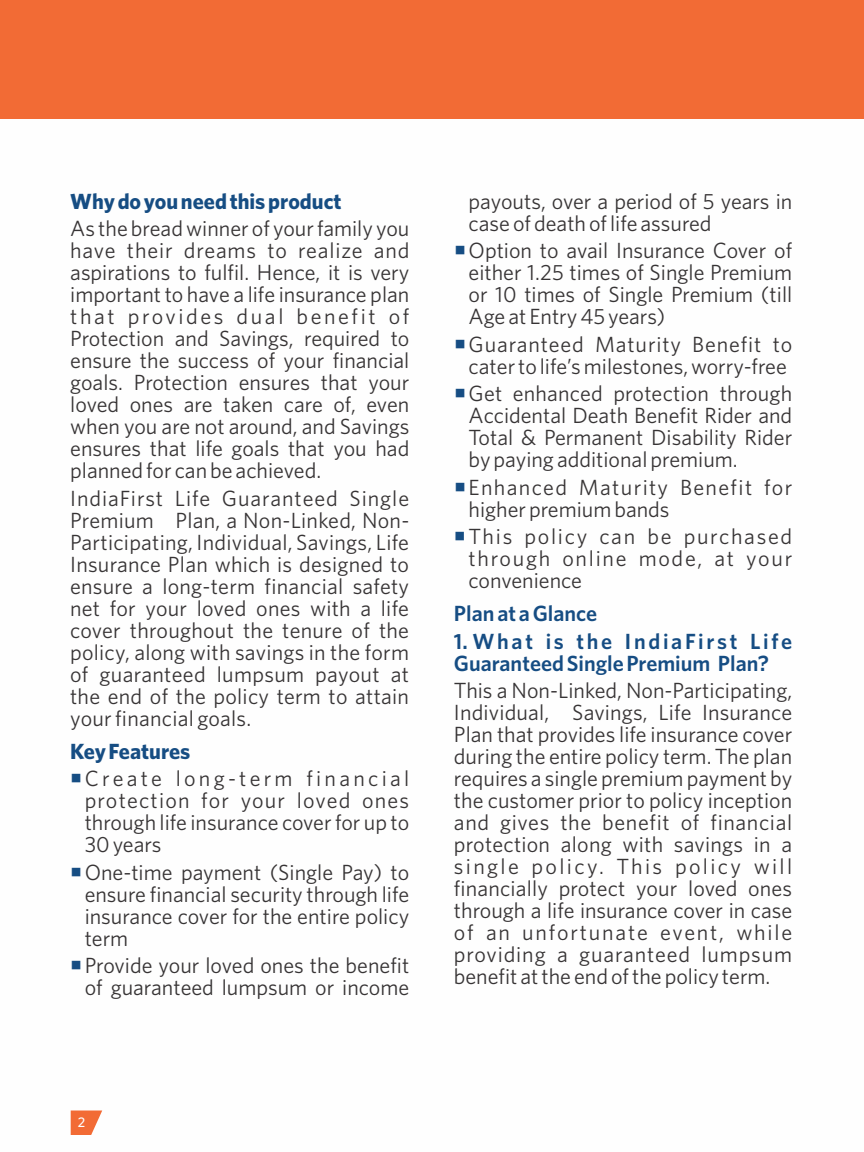
<style>
.page{position:relative;width:864px;height:1152px;background:#fff}
.page>*{position:absolute;margin:0;border:0;box-sizing:border-box;transform-origin:0 0}
.t1{font:22px/22px "Whitney";color:#373435;text-align:justify}
.t2{font:600 22px/22px "Whitney";color:#164d83}
.t3{font:22px/22px "Whitney";letter-spacing:.06em;color:#373435}
.t4{font:700 22px "Whitney";color:#164d83}
.t5{font:500 14px "Whitney";color:#fefefe}
.s1{color:#164d83}
</style>
<div class="page">
<div style="left:0;top:0;width:864px;height:119px;background:#f26b35"></div>
<svg style="left:71px;top:1111px;width:31px;height:24px"></svg>
<p class="t4" style="left:70px;top:193px;width:273px">Why do you need this product</p>
<p class="t1" style="left:70px;top:219px;width:341px">As the bread winner of your family you have their dreams to realize and aspirations to fulfil. Hence, it is very important to have a life insurance plan that provides dual benefit of Protection and Savings, required to ensure the success of your financial goals. Protection ensures that your loved ones are taken care of, even when you are not around, and Savings ensures that life goals that you had planned for can be achieved.</p>
<p class="t1" style="left:70px;top:489px;width:341px">IndiaFirst Life Guaranteed Single Premium Plan, a Non-Linked, Non-Participating, Individual, Savings, Life Insurance Plan which is designed to ensure a long-term financial safety net for your loved ones with a life cover throughout the tenure of the policy, along with savings in the form of guaranteed lumpsum payout at the end of the policy term to attain yourfinancial goals.</p>
<p class="t4" style="left:70px;top:743px;width:122px">Key Features</p>
<p class="t1" style="left:85px;top:769px;width:326px;text-indent:-15px"><span class="s1">○</span>Create long-term financial protection for your loved ones through life insurance cover for up to 30 years</p>
<p class="t1" style="left:85px;top:863px;width:326px;text-indent:-15px"><span class="s1">○</span>One-time payment (Single Pay) to ensure financial security through life insurance cover for the entire policy term</p>
<p class="t1" style="left:70px;top:956px;width:341px;text-align:right"><span class="s1">○</span>Provide your loved ones the benefit of guaranteed lumpsum or income</p>
<p class="t1" style="left:469px;top:192px;width:325px">payouts, over a period of 5 years in case of death of life assured</p>
<p class="t1" style="left:469px;top:241px;width:325px;text-indent:-15px"><span class="s1">○</span>Option to avail Insurance Cover of either 1.25 times of Single Premium or 10 times of Single Premium (till Age at Entry 45 years)</p>
<p class="t1" style="left:454px;top:335px;width:340px;text-align:center"><span class="s1">○</span>Guaranteed Maturity Benefit to cater to life’s milestones, worry-free</p>
<p class="t1" style="left:469px;top:384px;width:325px;text-indent:-15px"><span class="s1">○</span>Get enhanced protection through Accidental Death Benefit Rider and Total &amp; Permanent Disability Rider by paying additional premium.</p>
<p class="t3" style="left:469px;top:478px;width:325px;text-indent:-15px"><span class="s1">○</span>Enhanced Maturity Benefit for higher premium bands</p>
<p class="t1" style="left:469px;top:527px;width:325px;text-indent:-15px"><span class="s1">○</span>This policy can be purchased through online mode, at your convenience</p>
<p class="t2" style="left:454px;top:604px;width:145px">Plan at a Glance</p>
<p class="t2" style="left:454px;top:632px;width:340px">1. What is the IndiaFirst Life<br>Guaranteed Single Premium Plan?</p>
<p class="t1" style="left:454px;top:681px;width:340px">This a Non-Linked, Non-Participating, Individual, Savings, Life Insurance Plan that provides life insurance cover during the entire policy term. The plan requires a single premium payment by the customer prior to policy inception and gives the benefit of financial protection along with savings in a single policy. This policy will financially protect your loved ones through a life insurance cover in case of an unfortunate event, while providing a guaranteed lumpsum benefit at the end of the policy term.</p>
<p class="t5" style="left:78px;top:1117px;width:9px">2</p>
</div>
